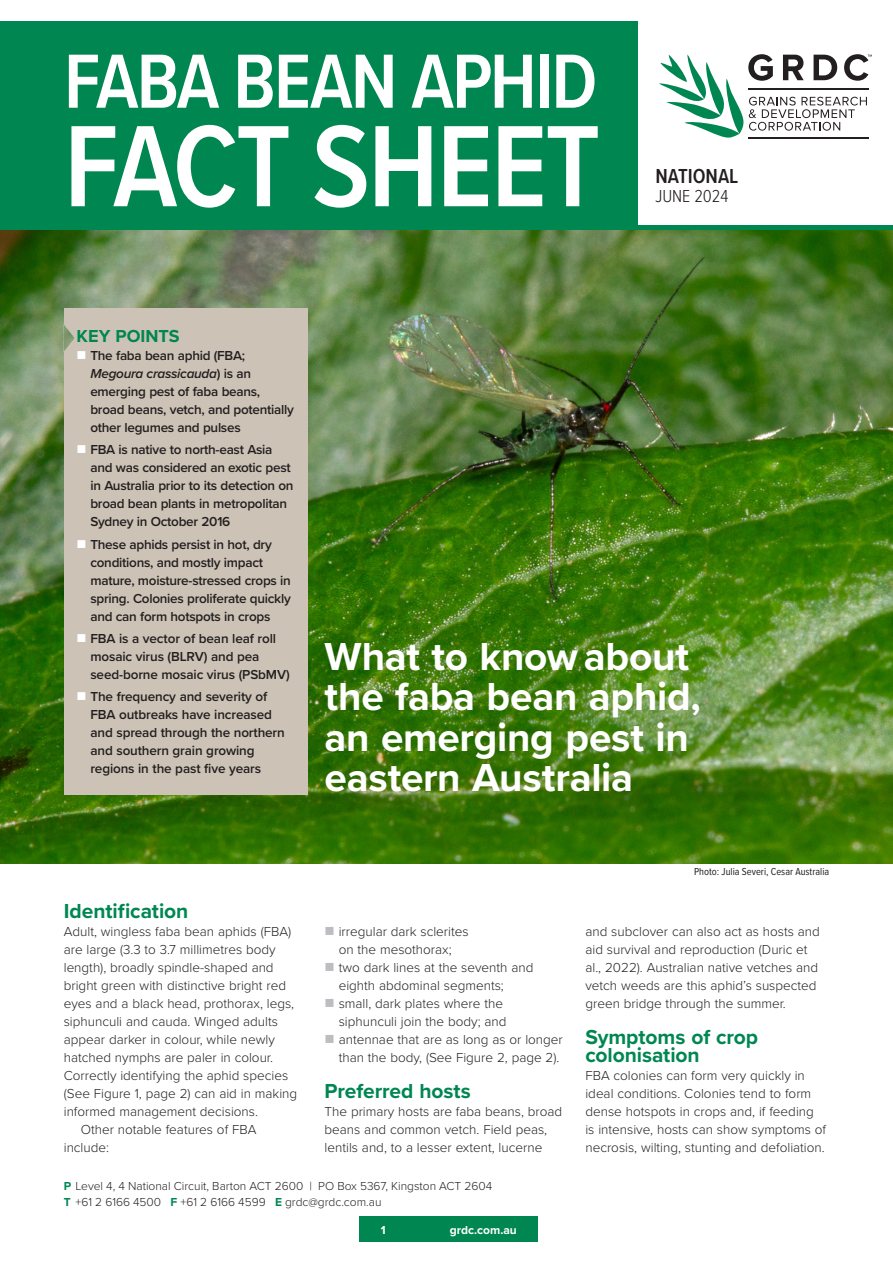
<style>
.page{position:relative;width:893px;height:1263px;background:#fff}
.page>*{position:absolute;margin:0;border:0;box-sizing:border-box;transform-origin:0 0}
.t1{font:600 120px "Proxima Nova Cond";letter-spacing:-.02em;color:#fff}
.t2{font:600 79.5px "Proxima Nova Cond";letter-spacing:-.03em;color:#fff}
._002_Precede{font:700 40.5px/40.5px "Proxima Nova";letter-spacing:-.005em;color:#fff}
._002_Precede-2{font:700 21px/18px "Proxima Nova";letter-spacing:-.005em;color:#008751}
._008_Xhead{font:600 21px "Proxima Nova Cond";color:#231f20}
._005_Quote_big{font:700 18px "Proxima Nova";color:#008751}
._008_Xhead-2{font:300 18px "Proxima Nova Cond";color:#231f20}
._003_Body_fullout{font:300 13.5px/18px "Proxima Nova";color:#231f20}
._004_B_O_Body_fullout{font:600 13.5px/18px "Proxima Nova";letter-spacing:-.02em;color:#231f20}
._003_Body{font:300 13.5px/18px "Proxima Nova";color:#231f20}
.t3{font:300 12px "Proxima Nova";color:#231f20}
.t4{font:700 12px "Proxima Nova";color:#fff}
._009_Credit{font:10.5px "Proxima Nova Cond";color:#231f20}
.s1{color:#fff}
.s2{font-style:italic}
.s3{color:#bcbdc0}
.s4{font-weight:700;color:#008751}
</style>
<div class="page">
<img style="left:0;top:230px;width:893px;height:634px">
<div style="left:0;top:21px;width:638px;height:209px;background:#008751"></div>
<svg style="left:659px;top:54px;width:213px;height:84px"></svg>
<div style="left:638px;top:225px;width:255px;height:5px;background:#008751"></div>
<div style="left:64px;top:309px;width:244px;height:486px;background:#ccc3b6"></div>
<img style="left:64px;top:325px;width:11px;height:26px">
<div style="left:360px;top:1216px;width:178px;height:26px;background:#008751"></div>
<p class="t2" style="left:64px;top:23px;width:535px">FABA BEAN APHID</p>
<p class="t1" style="left:64px;top:78px;width:538px">FACT SHEET</p>
<p class="_008_Xhead" style="left:655px;top:160px;width:85px">NATIONAL</p>
<p class="_008_Xhead-2" style="left:655px;top:183px;width:75px">JUNE 2024</p>
<p class="_005_Quote_big" style="left:77px;top:323px;width:105px">KEY POINTS</p>
<p class="_004_B_O_Body_fullout" style="left:90px;top:346px;width:205px;text-indent:-14px"><span class="s1">■</span> The faba bean aphid (FBA;<br><span class="s2">Megoura crassicauda</span>) is an emerging pest of faba beans, broad beans, vetch, and potentially other legumes and pulses</p>
<p class="_004_B_O_Body_fullout" style="left:90px;top:440px;width:205px;text-indent:-14px"><span class="s1">■</span> FBA is native to north-east Asia and was considered an exotic pest in Australia prior to its detection on broad bean plants in metropolitan<br>Sydney in October 2016</p>
<p class="_004_B_O_Body_fullout" style="left:90px;top:535px;width:202px;text-indent:-14px"><span class="s1">■</span> These aphids persist in hot, dry conditions, and mostly impact mature, moisture-stressed crops in spring. Colonies proliferate quickly and can form hotspots in crops</p>
<p class="_004_B_O_Body_fullout" style="left:90px;top:629px;width:201px;text-indent:-14px"><span class="s1">■</span> FBA is a vector of bean leaf roll mosaic virus (BLRV) and pea seed-borne mosaic virus (PSbMV)</p>
<p class="_004_B_O_Body_fullout" style="left:90px;top:687px;width:196px;text-indent:-14px"><span class="s1">■</span> The frequency and severity of<br>FBA outbreaks have increased and spread through the northern and southern grain growing regions in the past five years</p>
<p class="_002_Precede" style="left:325px;top:635px;width:378px">What to knowabout the faba bean aphid, an emerging pest in eastern Australia</p>
<p class="_002_Precede-2" style="left:64px;top:902px;width:126px">Identification</p>
<p class="_003_Body_fullout" style="left:64px;top:922px;width:235px">Adult, wingless faba bean aphids (FBA) are large (3.3 to 3.7 millimetres body length), broadly spindle-shaped and bright green with distinctive bright red eyes and a black head, prothorax, legs, siphunculi and cauda. Winged adults appear darker in colour, while newly hatched nymphs are paler in colour.<br>Correctly identifying the aphid species (See Figure 1, page 2) can aid in making informed management decisions.</p>
<p class="_003_Body" style="left:64px;top:1120px;width:194px;text-indent:17px">Other notable features of FBA include:</p>
<p class="_003_Body_fullout" style="left:325px;top:922px;width:146px;text-align:center"><span class="s3">■</span> irregular dark sclerites on the mesothorax;</p>
<p class="_003_Body_fullout" style="left:339px;top:958px;width:196px;text-indent:-14px"><span class="s3">■</span> two dark lines at the seventh and eighth abdominal segments;</p>
<p class="_003_Body_fullout" style="left:325px;top:994px;width:183px;text-align:right"><span class="s3">■</span> small, dark plates where the siphunculi join the body; and</p>
<p class="_003_Body_fullout" style="left:325px;top:1030px;width:240px;text-align:right"><span class="s3">■</span> antennae that are as long as or longer than the body, (See Figure 2, page 2).</p>
<p class="_002_Precede-2" style="left:325px;top:1082px;width:148px">Preferred hosts</p>
<p class="_003_Body_fullout" style="left:325px;top:1102px;width:239px">The primary hosts are faba beans, broad beans and common vetch. Field peas, lentils and, to a lesser extent, lucerne</p>
<p class="_009_Credit" style="left:694px;top:863px;width:137px">Photo: Julia Severi, Cesar Australia</p>
<p class="_003_Body_fullout" style="left:585px;top:922px;width:236px">and subclover can also act as hosts and aid survival and reproduction (Duric et al., 2022). Australian native vetches and vetch weeds are this aphid’s suspected green bridge through the summer.</p>
<p class="_002_Precede-2" style="left:585px;top:1028px;width:174px">Symptoms of crop colonisation</p>
<p class="_003_Body_fullout" style="left:585px;top:1066px;width:242px">FBA colonies can form very quickly in ideal conditions. Colonies tend to form dense hotspots in crops and, if feeding is intensive, hosts can show symptoms of necrosis, wilting, stunting and defoliation.</p>
<p class="t3" style="left:64px;top:1177px;width:430px"><span class="s4">P</span> Level 4, 4 National Circuit, Barton ACT 2600 | PO Box 5367, Kingston ACT 2604</p>
<p class="t3" style="left:64px;top:1193px;width:319px"><span class="s4">T</span> +61 2 6166 4500 <span class="s4">F</span> +61 2 6166 4599 <span class="s4">E</span> grdc@grdc.com.au</p>
<p class="t4" style="left:381px;top:1221px;width:6px">1</p>
<p class="t4" style="left:450px;top:1221px;width:69px">grdc.com.au</p>
</div>
